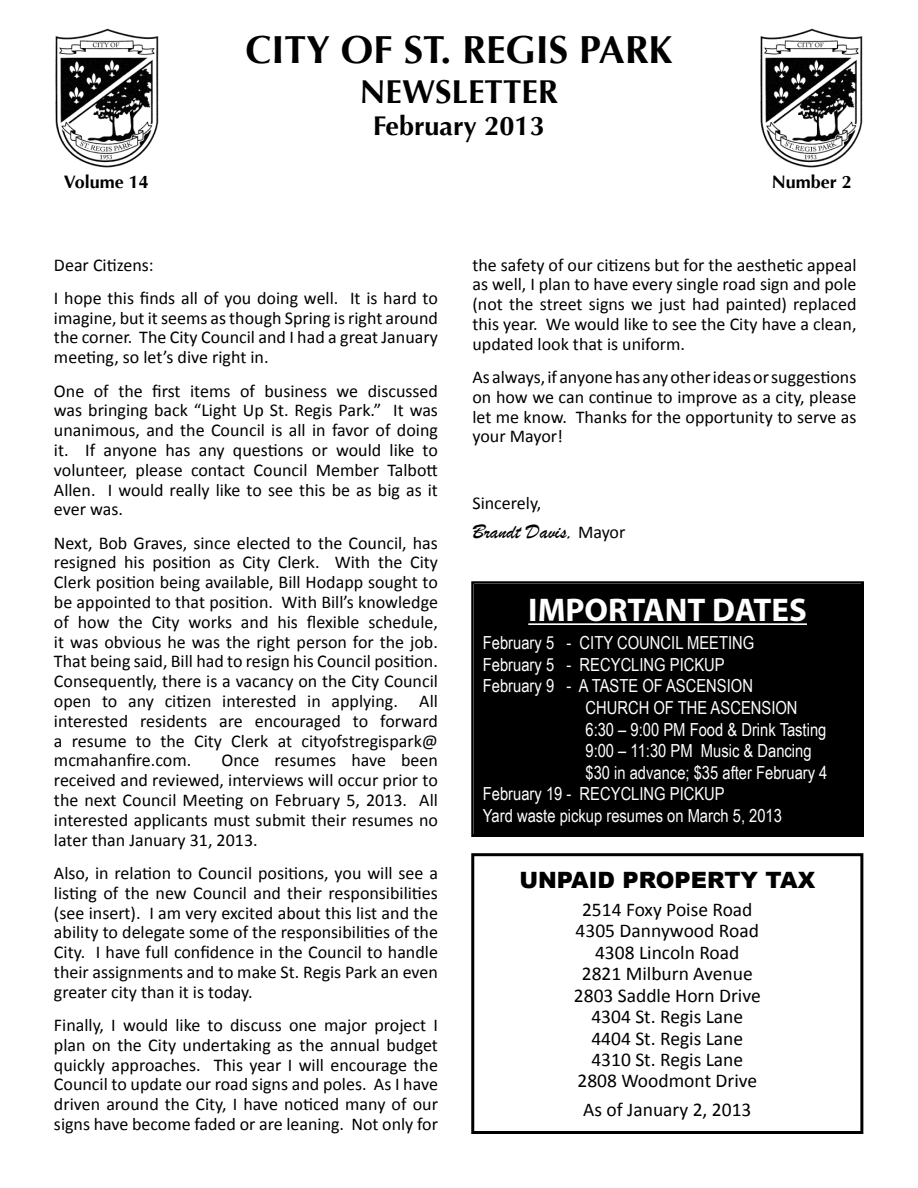
<style>
.page{position:relative;width:918px;height:1188px;background:#fff}
.page>*{position:absolute;margin:0;border:0;box-sizing:border-box;transform-origin:0 0}
.t1{font:700 39px "Optima";color:#000}
.t2{font:700 33px "Optima";color:#000}
.t3{font:700 32.85px "Myriad";color:#fff}
.t4{font:700 27px "Optima";color:#000}
.t5{font:900 22.5px "Arial";color:#000}
.t6{font:21px "Brush Script";color:#000}
.t7{font:19.5px/21.5px "Calibri";color:#000;text-align:center}
.t8{font:18px/19.8px "Calibri";color:#000;text-align:justify}
.t9{font:18px "Arial Narrow";color:#fff}
.t10{font:700 18px "Optima";color:#000}
.s1{font-family:"Calibri";font-size:18px}
</style>
<div class="page">
<img style="left:55px;top:28px;width:104px;height:140px">
<img style="left:760px;top:28px;width:103px;height:140px">
<div style="left:471px;top:853px;width:392px;height:281px;border:3px solid #000"></div>
<div style="left:471px;top:581px;width:393px;height:256px;background:#000"></div>
<div style="left:475px;top:585px;width:385px;height:248px;border:1px solid #000"></div>
<h1 class="t1" style="left:246px;top:27px;width:428px">City of St. Regis Park</h1>
<h2 class="t2" style="left:360px;top:72px;width:192px">Newsletter</h2>
<h3 class="t4" style="left:373px;top:110px;width:173px">February 2013</h3>
<p class="t10" style="left:64px;top:171px;width:87px">Volume 14</p>
<p class="t10" style="left:772px;top:171px;width:82px">Number 2</p>
<p class="t8" style="left:54px;top:247px;width:385px;line-height:33.3px">Dear Citizens:<br>I hope this finds all of you doing well. It is hard to</p>
<p class="t8" style="left:54px;top:307px;width:386px">imagine, but it seems as though Spring is right around the corner. The City Council and I had a great January meeting, so let’s dive right in.</p>
<p class="t8" style="left:54px;top:380px;width:386px">One of the first items of business we discussed was bringing back “Light Up St. Regis Park.” It was unanimous, and the Council is all in favor of doing it. If anyone has any questions or would like to volunteer, please contact Council Member Talbott Allen. I would really like to see this be as big as it ever was.</p>
<p class="t8" style="left:54px;top:532px;width:386px">Next, Bob Graves, since elected to the Council, has resigned his position as City Clerk. With the City Clerk position being available, Bill Hodapp sought to be appointed to that position. With Bill’s knowledge of how the City works and his flexible schedule, it was obvious he was the right person for the job.<br>That being said, Bill had to resign his Council position.<br>Consequently, there is a vacancy on the City Council open to any citizen interested in applying. All interested residents are encouraged to forward a resume to the City Clerk at cityofstregispark@ mcmahanfire.com.</p>
<p class="t8" style="left:54px;top:750px;width:386px;text-indent:167px">Once resumes have been received and reviewed, interviews will occur prior to the next Council Meeting on February 5, 2013. All interested applicants must submit their resumes no later than January 31, 2013.</p>
<p class="t8" style="left:54px;top:862px;width:386px">Also, in relation to Council positions, you will see a listing of the new Council and their responsibilities (see insert). I am very excited about this list and the ability to delegate some of the responsibilities of the City. I have full confidence in the Council to handle their assignments and to make St. Regis Park an even greater city than it is today.</p>
<p class="t8" style="left:54px;top:1014px;width:386px">Finally, I would like to discuss one major project I plan on the City undertaking as the annual budget quickly approaches. This year I will encourage the Council to update our road signs and poles. As I have driven around the City, I have noticed many of our signs have become faded or are leaning. Not only for</p>
<p class="t8" style="left:472px;top:254px;width:386px">the safety of our citizens but for the aesthetic appeal as well, I plan to have every single road sign and pole (not the street signs we just had painted) replaced this year. We would like to see the City have a clean, updated look that is uniform.</p>
<p class="t8" style="left:472px;top:366px;width:385px">As always, if anyone has any other ideas or suggestions on how we can continue to improve as a city, please let me know. Thanks for the opportunity to serve as your Mayor!</p>
<p class="t8" style="left:472px;top:492px;width:70px">Sincerely,</p>
<p class="t6" style="left:472px;top:517px;width:154px">Brandt Davis, <span class="s1">Mayor</span></p>
<h3 class="t3" style="left:528px;top:593px;width:280px">IMPORTANT DATES</h3>
<p class="t9" style="left:483px;top:630px;width:273px">February 5 - CITY COUNCIL MEETING</p>
<p class="t9" style="left:483px;top:651px;width:243px">February 5 - RECYCLING PICKUP</p>
<p class="t9" style="left:483px;top:673px;width:272px">February 9 - A TASTE OF ASCENSION</p>
<p class="t9" style="left:585px;top:695px;width:214px">CHURCH OF THE ASCENSION</p>
<p class="t9" style="left:585px;top:716px;width:242px">6:30 – 9:00 PM Food &amp; Drink Tasting</p>
<p class="t9" style="left:585px;top:738px;width:228px">9:00 – 11:30 PM Music &amp; Dancing</p>
<p class="t9" style="left:585px;top:759px;width:244px">$30 in advance; $35 after February 4</p>
<p class="t9" style="left:483px;top:781px;width:243px">February 19 - RECYCLING PICKUP</p>
<p class="t9" style="left:483px;top:803px;width:301px">Yard waste pickup resumes on March 5, 2013</p>
<p class="t5" style="left:519px;top:863px;width:297px">UNPAID PROPERTY TAX</p>
<p class="t7" style="left:574px;top:898px;width:188px">2514 Foxy Poise Road<br>4305 Dannywood Road<br>4308 Lincoln Road<br>2821 Milburn Avenue<br>2803 Saddle Horn Drive<br>4304 St. Regis Lane<br>4404 St. Regis Lane<br>4310 St. Regis Lane<br>2808 Woodmont Drive</p>
<p class="t7" style="left:583px;top:1098px;width:170px">As of January 2, 2013</p>
</div>
